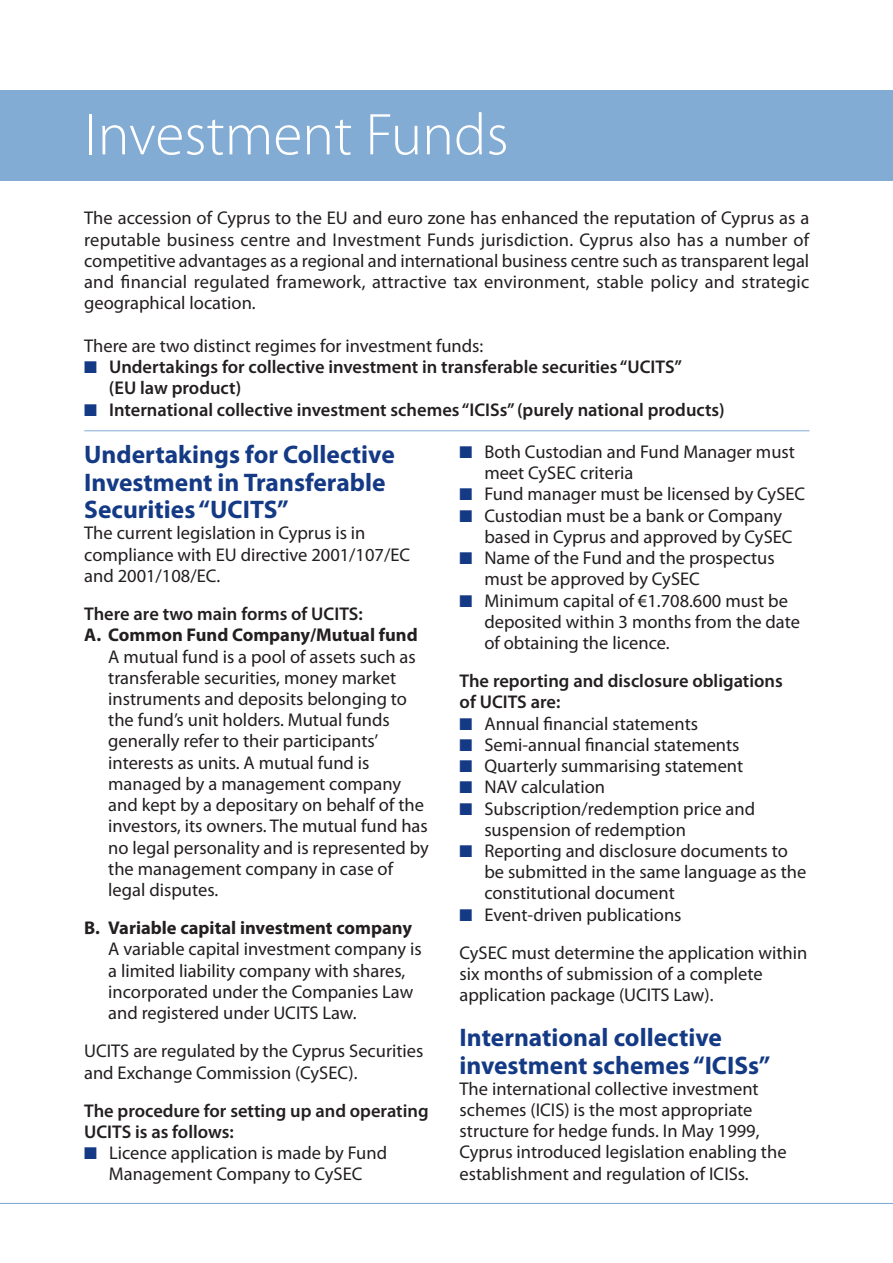
<style>
.page{position:relative;width:893px;height:1263px;background:#fff}
.page>*{position:absolute;margin:0;border:0;box-sizing:border-box;transform-origin:0 0}
.t1{font:300 59.4px "Myriad Pro";color:#fff}
.t2{font:700 25.5px/27.6px "Myriad Pro";color:#143a85}
.t3{font:18.45px/21.1px "Myriad Pro";color:#231f20}
.t4{font:600 18.45px/21.1px "Myriad Pro";color:#231f20}
.t5{font:700 18.45px "Myriad Pro";color:#231f20}
.s1{color:#143a85}
</style>
<div class="page">
<div style="left:0;top:90px;width:893px;height:90px;background:#83acd5"></div>
<hr style="left:84px;top:430px;width:726px;height:1px;background:#83acd5">
<hr style="left:0;top:1203px;width:893px;height:1px;background:#83acd5">
<h1 class="t1" style="left:84px;top:112px;width:426px">Investment Funds</h1>
<p class="t3" style="left:84px;top:209px;width:726px;text-align:justify">The accession of Cyprus to the EU and euro zone has enhanced the reputation of Cyprus as a reputable business centre and Investment Funds jurisdiction. Cyprus also has a number of competitive advantages as a regional and international business centre such as transparent legal and financial regulated framework, attractive tax environment, stable policy and strategic geographical location.</p>
<p class="t3" style="left:84px;top:336px;width:401px">There are two distinct regimes for investment funds:</p>
<p class="t4" style="left:109px;top:358px;width:574px;text-indent:-25px"><span class="s1">■</span> Undertakings for collective investment in transferable securities “UCITS” (EU law product)</p>
<p class="t4" style="left:84px;top:400px;width:642px"><span class="s1">■</span> International collective investment schemes “ICISs” (purely national products)</p>
<h2 class="t2" style="left:84px;top:443px;width:312px">Undertakings for Collective<br>Investment in Transferable<br>Securities “UCITS”</h2>
<p class="t3" style="left:84px;top:524px;width:327px">The current legislation in Cyprus is in compliance with EU directive 2001/107/EC and 2001/108/EC.</p>
<p class="t4" style="left:84px;top:605px;width:280px">There are two main forms of UCITS:</p>
<p class="t5" style="left:84px;top:628px;width:335px">A. Common Fund Company/Mutual fund</p>
<p class="t3" style="left:108px;top:647px;width:322px">A mutual fund is a pool of assets such as transferable securities, money market instruments and deposits belonging to the fund’s unit holders. Mutual funds generally refer to their participants’ interests as units. A mutual fund is managed by a management company and kept by a depositary on behalf of the investors, its owners. The mutual fund has no legal personality and is represented by the management company in case of legal disputes.</p>
<p class="t5" style="left:84px;top:921px;width:329px">B. Variable capital investment company</p>
<p class="t3" style="left:108px;top:940px;width:315px">A variable capital investment company is a limited liability company with shares, incorporated under the Companies Law and registered under UCITS Law.</p>
<p class="t3" style="left:84px;top:1042px;width:341px">UCITS are regulated by the Cyprus Securities and Exchange Commission (CySEC).</p>
<p class="t4" style="left:84px;top:1101px;width:346px">The procedure for setting up and operating<br>UCITS is as follows:</p>
<p class="t3" style="left:84px;top:1144px;width:304px;text-align:center"><span class="s1">■</span> Licence application is made by Fund<br>Management Company to CySEC</p>
<p class="t3" style="left:484px;top:443px;width:312px;text-indent:-25px"><span class="s1">■</span> Both Custodian and Fund Manager must meet CySEC criteria</p>
<p class="t3" style="left:460px;top:485px;width:347px"><span class="s1">■</span> Fund manager must be licensed by CySEC</p>
<p class="t3" style="left:484px;top:506px;width:310px;text-indent:-25px"><span class="s1">■</span> Custodian must be a bank or Company based in Cyprus and approved by CySEC</p>
<p class="t3" style="left:484px;top:549px;width:292px;text-indent:-25px"><span class="s1">■</span> Name of the Fund and the prospectus must be approved by CySEC</p>
<p class="t3" style="left:484px;top:591px;width:317px;text-indent:-25px"><span class="s1">■</span> Minimum capital of €1.708.600 must be deposited within 3 months from the date of obtaining the licence.</p>
<p class="t4" style="left:460px;top:672px;width:325px">The reporting and disclosure obligations of UCITS are:</p>
<p class="t3" style="left:460px;top:714px;width:240px"><span class="s1">■</span> Annual financial statements</p>
<p class="t3" style="left:460px;top:735px;width:281px"><span class="s1">■</span> Semi-annual financial statements</p>
<p class="t3" style="left:460px;top:757px;width:285px"><span class="s1">■</span> Quarterly summarising statement</p>
<p class="t3" style="left:460px;top:778px;width:147px"><span class="s1">■</span> NAV calculation</p>
<p class="t3" style="left:484px;top:799px;width:272px;text-indent:-25px"><span class="s1">■</span> Subscription/redemption price and suspension of redemption</p>
<p class="t3" style="left:484px;top:842px;width:324px;text-indent:-25px"><span class="s1">■</span> Reporting and disclosure documents to be submitted in the same language as the constitutional document</p>
<p class="t3" style="left:460px;top:897px;width:349px;line-height:38.2px"><span class="s1">■</span> Event-driven publications<br>CySEC must determine the application within</p>
<p class="t3" style="left:460px;top:965px;width:305px">six months of submission of a complete application package (UCITS Law).</p>
<h2 class="t2" style="left:460px;top:1025px;width:312px">International collective investment schemes “ICISs”</h2>
<p class="t3" style="left:460px;top:1079px;width:328px">The international collective investment schemes (ICIS) is the most appropriate structure for hedge funds. In May 1999, Cyprus introduced legislation enabling the establishment and regulation of ICISs.</p>
</div>
